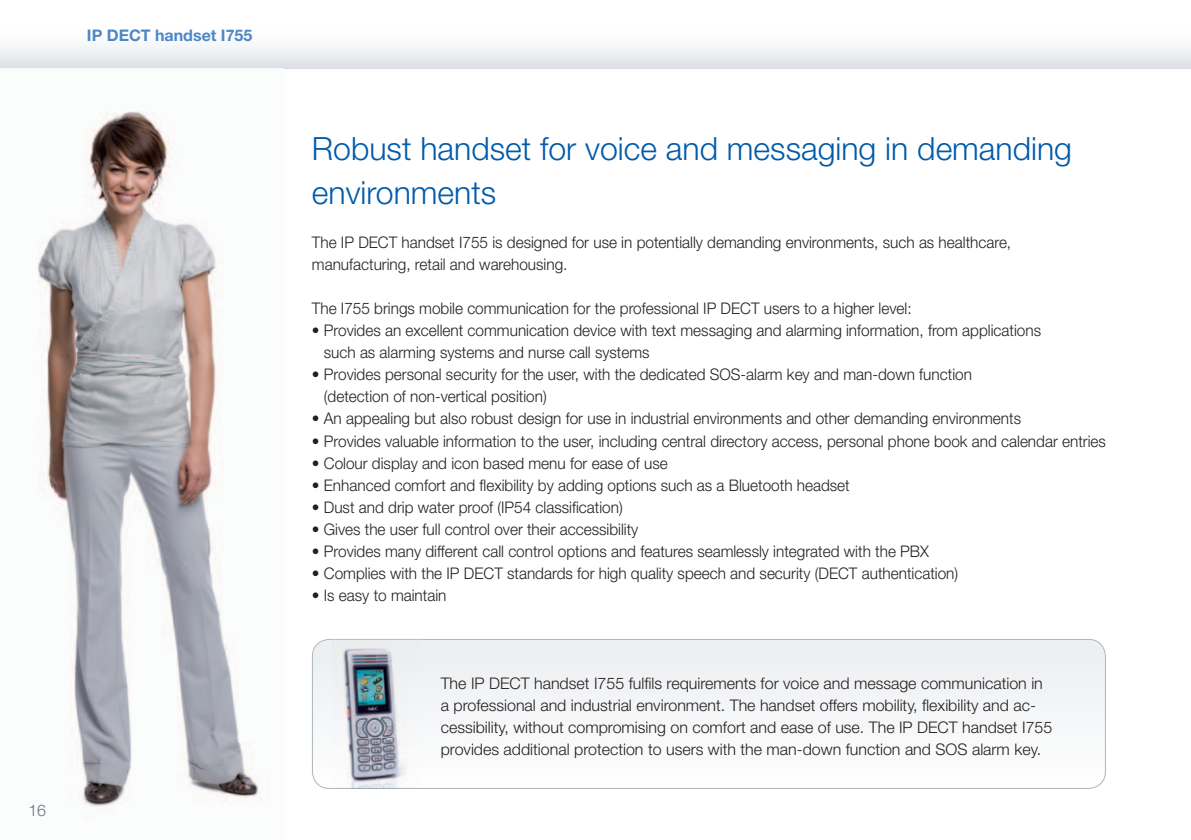
<style>
.page{position:relative;width:1191px;height:840px;background:#fff}
.page>*{position:absolute;margin:0;border:0;box-sizing:border-box;transform-origin:0 0}
.t1{font:300 32px/44px "Helvetica Neue";color:#015aaa}
.t2{font:300 16px/22px "Helvetica Neue";color:#231f20;scale:.96 1}
.t3{font:300 16px/22px "Helvetica Neue";color:#231f20}
.t4{font:700 16px "Helvetica Neue";color:#4d87c6}
.t5{font:300 16px "Helvetica Neue";color:#687379}
</style>
<div class="page">
<div style="left:0;top:26px;width:1191px;height:42px;background:linear-gradient(to bottom,#fff,#e1e4e7)"></div>
<svg style="left:1190px;top:26px;width:1px;height:42px"></svg>
<svg style="left:312px;top:639px;width:794px;height:149px;fill:#f4f6f7"></svg>
<img style="left:332px;top:688px;width:88px;height:50px">
<img style="left:332px;top:639px;width:88px;height:49px">
<img style="left:332px;top:738px;width:88px;height:50px">
<svg style="left:37px;top:111px;width:225px;height:696px"></svg>
<p class="t4" style="left:87px;top:29px;width:167px">IP DECT handset I755</p>
<p class="t5" style="left:28px;top:803px;width:19px">16</p>
<h1 class="t1" style="left:312px;top:130px;width:761px">Robust handset for voice and messaging in demanding environments</h1>
<p class="t2" style="left:312px;top:233px;width:730px">The IP DECT handset I755 is designed for use in potentially demanding environments, such as healthcare, manufacturing, retail and warehousing.</p>
<p class="t2" style="left:312px;top:299px;width:626px">The I755 brings mobile communication for the professional IP DECT users to a higher level:</p>
<p class="t2" style="left:324px;top:321px;width:748px;text-indent:-12px">• Provides an excellent communication device with text messaging and alarming information, from applications such as alarming systems and nurse call systems</p>
<p class="t2" style="left:324px;top:365px;width:676px;text-indent:-12px">• Provides personal security for the user, with the dedicated SOS-alarm key and man-down function (detection of non-vertical position)</p>
<p class="t2" style="left:312px;top:409px;width:740px">• An appealing but also robust design for use in industrial environments and other demanding environments</p>
<p class="t2" style="left:312px;top:431px;width:828px">• Provides valuable information to the user, including central directory access, personal phone book and calendar entries</p>
<p class="t2" style="left:312px;top:453px;width:372px">• Colour display and icon based menu for ease of use</p>
<p class="t2" style="left:312px;top:475px;width:562px">• Enhanced comfort and flexibility by adding options such as a Bluetooth headset</p>
<p class="t2" style="left:312px;top:497px;width:325px">• Dust and drip water proof (IP54 classification)</p>
<p class="t2" style="left:312px;top:519px;width:341px">• Gives the user full control over their accessibility</p>
<p class="t2" style="left:312px;top:541px;width:644px">• Provides many different call control options and features seamlessly integrated with the PBX</p>
<p class="t2" style="left:312px;top:563px;width:675px">• Complies with the IP DECT standards for high quality speech and security (DECT authentication)</p>
<p class="t2" style="left:312px;top:585px;width:142px">• Is easy to maintain</p>
<p class="t3" style="left:441px;top:673px;width:613px">The IP DECT handset I755 fulfils requirements for voice and message communication in a professional and industrial environment. The handset offers mobility, flexibility and ac&shy;cessibility, without compromising on comfort and ease of use. The IP DECT handset I755 provides additional protection to users with the man-down function and SOS alarm key.</p>
</div>
